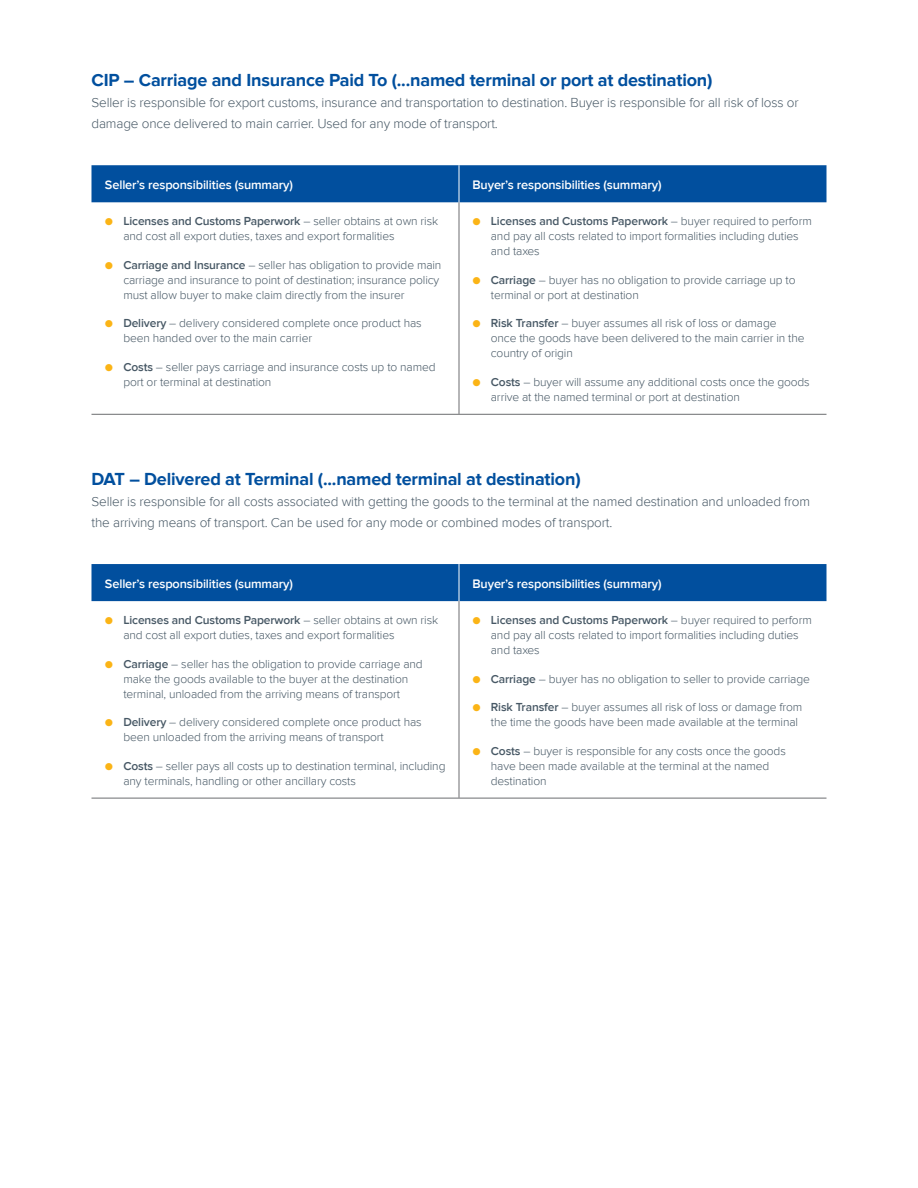
<style>
.page{position:relative;width:918px;height:1188px;background:#fff}
.page>*{position:absolute;margin:0;border:0;box-sizing:border-box;transform-origin:0 0}
.t1{font:700 18px "Proxima Nova";letter-spacing:-.01em;color:#014f9e}
.t2{font:300 13.5px/21px "Proxima Nova";letter-spacing:-.01em;color:#475865}
.t3{font:600 12.75px "Proxima Nova";letter-spacing:-.01em;color:#fff}
.t4{font:300 12px/15px "Proxima Nova";letter-spacing:-.01em;color:#475865}
.s1{color:#fbb416}
.s2{font-weight:600}
</style>
<div class="page">
<div style="left:91px;top:165px;width:736px;height:37px;background:#014f9e"></div>
<hr style="left:459px;top:202px;width:1px;height:212px;background:#6c6d70">
<hr style="left:91px;top:414px;width:368px;height:1px;background:#6c6d70">
<hr style="left:459px;top:414px;width:368px;height:1px;background:#6c6d70">
<hr style="left:459px;top:165px;width:1px;height:37px;background:#fff">
<div style="left:91px;top:564px;width:736px;height:37px;background:#014f9e"></div>
<hr style="left:459px;top:601px;width:1px;height:197px;background:#6c6d70">
<hr style="left:91px;top:798px;width:368px;height:1px;background:#6c6d70">
<hr style="left:459px;top:798px;width:368px;height:1px;background:#6c6d70">
<hr style="left:459px;top:564px;width:1px;height:37px;background:#fff">
<h1 class="t1" style="left:91px;top:70px;width:622px">CIP – Carriage and Insurance Paid To (...named terminal or port at destination)</h1>
<p class="t2" style="left:91px;top:92px;width:709px">Seller is responsible for export customs, insurance and transportation to destination. Buyer is responsible for all risk of loss or damage once delivered to main carrier. Used for any mode of transport.</p>
<p class="t3" style="left:105px;top:177px;width:189px">Seller’s responsibilities (summary)</p>
<p class="t3" style="left:473px;top:177px;width:191px">Buyer’s responsibilities (summary)</p>
<p class="t4" style="left:123px;top:214px;width:316px;text-indent:-18px"><span class="s1">●</span> <span class="s2">Licenses and Customs Paperwork</span> – seller obtains at own risk and cost all export duties, taxes and export formalities</p>
<p class="t4" style="left:123px;top:257px;width:320px;text-indent:-18px"><span class="s1">●</span> <span class="s2">Carriage and Insurance</span> – seller has obligation to provide main carriage and insurance to point of destination; insurance policy must allow buyer to make claim directly from the insurer</p>
<p class="t4" style="left:123px;top:316px;width:300px;text-indent:-18px"><span class="s1">●</span> <span class="s2">Delivery</span> – delivery considered complete once product has been handed over to the main carrier</p>
<p class="t4" style="left:123px;top:359px;width:314px;text-indent:-18px"><span class="s1">●</span> <span class="s2">Costs</span> – seller pays carriage and insurance costs up to named port or terminal at destination</p>
<p class="t4" style="left:491px;top:214px;width:322px;text-indent:-18px"><span class="s1">●</span> <span class="s2">Licenses and Customs Paperwork</span> – buyer required to perform and pay all costs related to import formalities including duties and taxes</p>
<p class="t4" style="left:491px;top:272px;width:306px;text-indent:-18px"><span class="s1">●</span> <span class="s2">Carriage</span> – buyer has no obligation to provide carriage up to terminal or port at destination</p>
<p class="t4" style="left:491px;top:316px;width:315px;text-indent:-18px"><span class="s1">●</span> <span class="s2">Risk Transfer</span> – buyer assumes all risk of loss or damage once the goods have been delivered to the main carrier in the country of origin</p>
<p class="t4" style="left:491px;top:374px;width:320px;text-indent:-18px"><span class="s1">●</span> <span class="s2">Costs</span> – buyer will assume any additional costs once the goods arrive at the named terminal or port at destination</p>
<h1 class="t1" style="left:91px;top:469px;width:491px">DAT – Delivered at Terminal (...named terminal at destination)</h1>
<p class="t2" style="left:91px;top:491px;width:720px">Seller is responsible for all costs associated with getting the goods to the terminal at the named destination and unloaded from the arriving means of transport. Can be used for any mode or combined modes of transport.</p>
<p class="t3" style="left:105px;top:576px;width:189px">Seller’s responsibilities (summary)</p>
<p class="t3" style="left:473px;top:576px;width:191px">Buyer’s responsibilities (summary)</p>
<p class="t4" style="left:123px;top:613px;width:316px;text-indent:-18px"><span class="s1">●</span> <span class="s2">Licenses and Customs Paperwork</span> – seller obtains at own risk and cost all export duties, taxes and export formalities</p>
<p class="t4" style="left:105px;top:656px;width:319px;text-align:center"><span class="s1">●</span> <span class="s2">Carriage</span> – seller has the obligation to provide carriage and make the goods available to the buyer at the destination terminal, unloaded from the arriving means of transport</p>
<p class="t4" style="left:123px;top:715px;width:300px;text-indent:-18px"><span class="s1">●</span> <span class="s2">Delivery</span> – delivery considered complete once product has been unloaded from the arriving means of transport</p>
<p class="t4" style="left:123px;top:758px;width:324px;text-indent:-18px"><span class="s1">●</span> <span class="s2">Costs</span> – seller pays all costs up to destination terminal, including any terminals, handling or other ancillary costs</p>
<p class="t4" style="left:491px;top:613px;width:323px;text-indent:-18px"><span class="s1">●</span> <span class="s2">Licenses and Customs Paperwork</span> – buyer required to perform and pay all costs related to import formalities including duties and taxes</p>
<p class="t4" style="left:472px;top:671px;width:339px"><span class="s1">●</span> <span class="s2">Carriage</span> – buyer has no obligation to seller to provide carriage</p>
<p class="t4" style="left:491px;top:700px;width:313px;text-indent:-18px"><span class="s1">●</span> <span class="s2">Risk Transfer</span> – buyer assumes all risk of loss or damage from the time the goods have been made available at the terminal</p>
<p class="t4" style="left:491px;top:743px;width:297px;text-indent:-18px"><span class="s1">●</span> <span class="s2">Costs</span> – buyer is responsible for any costs once the goods have been made available at the terminal at the named destination</p>
</div>
